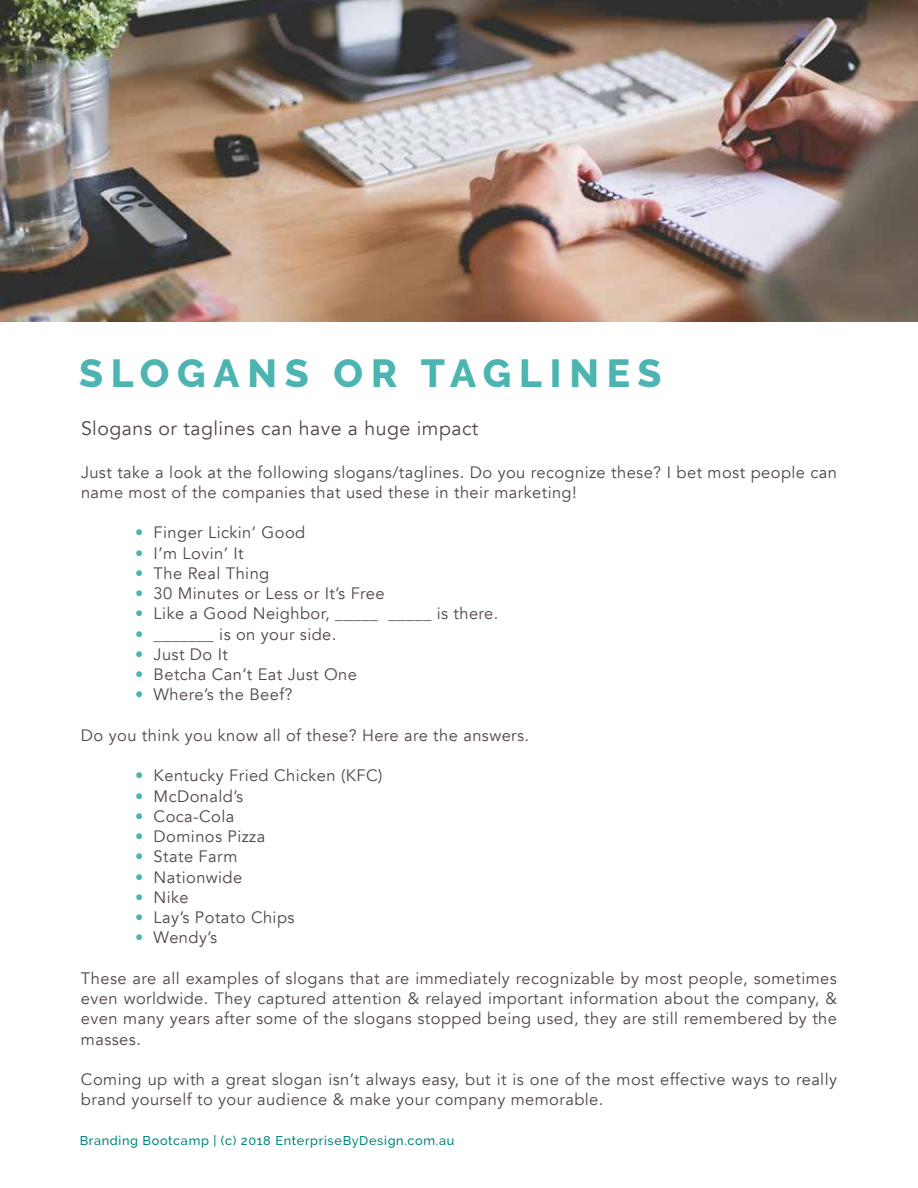
<style>
.page{position:relative;width:918px;height:1188px;background:#fff}
.page>*{position:absolute;margin:0;border:0;box-sizing:border-box;transform-origin:0 0}
.t1{font:800 39px "Raleway";letter-spacing:.2em;color:#4cb4b1}
.t2{font:19.5px "Avenir";letter-spacing:.025em;color:#514647}
.t3{font:16.5px/20.2px "Avenir";letter-spacing:.025em;color:#514647}
.t4{font:500 12.75px "Raleway";letter-spacing:.05em;color:#00867e}
.s1{color:#4cb4b1}
</style>
<div class="page">
<img style="left:0;top:0;width:918px;height:322px">
<h1 class="t1" style="left:79px;top:351px;width:584px">SLOGANS OR TAGLINES</h1>
<p class="t2" style="left:81px;top:417px;width:399px">Slogans or taglines can have a huge impact</p>
<p class="t3" style="left:81px;top:462px;width:758px">Just take a look at the following slogans/taglines. Do you recognize these? I bet most people can name most of the companies that used these in their marketing!</p>
<p class="t3" style="left:135px;top:523px;width:172px"><span class="s1">•</span> Finger Lickin’ Good</p>
<p class="t3" style="left:135px;top:543px;width:110px"><span class="s1">•</span> I’m Lovin’ It</p>
<p class="t3" style="left:135px;top:563px;width:136px"><span class="s1">•</span> The Real Thing</p>
<p class="t3" style="left:135px;top:584px;width:251px"><span class="s1">•</span> 30 Minutes or Less or It’s Free</p>
<p class="t3" style="left:135px;top:604px;width:365px"><span class="s1">•</span> Like a Good Neighbor, _____ _____ is there.</p>
<p class="t3" style="left:135px;top:624px;width:203px"><span class="s1">•</span> _______ is on your side.</p>
<p class="t3" style="left:135px;top:644px;width:95px"><span class="s1">•</span> Just Do It</p>
<p class="t3" style="left:135px;top:665px;width:224px"><span class="s1">•</span> Betcha Can’t Eat Just One</p>
<p class="t3" style="left:135px;top:685px;width:159px"><span class="s1">•</span> Where’s the Beef?</p>
<p class="t3" style="left:81px;top:725px;width:450px">Do you think you know all of these? Here are the answers.</p>
<p class="t3" style="left:135px;top:766px;width:249px"><span class="s1">•</span> Kentucky Fried Chicken (KFC)</p>
<p class="t3" style="left:135px;top:786px;width:110px"><span class="s1">•</span> McDonald’s</p>
<p class="t3" style="left:135px;top:806px;width:101px"><span class="s1">•</span> Coca-Cola</p>
<p class="t3" style="left:135px;top:827px;width:132px"><span class="s1">•</span> Dominos Pizza</p>
<p class="t3" style="left:135px;top:847px;width:104px"><span class="s1">•</span> State Farm</p>
<p class="t3" style="left:135px;top:867px;width:109px"><span class="s1">•</span> Nationwide</p>
<p class="t3" style="left:135px;top:887px;width:55px"><span class="s1">•</span> Nike</p>
<p class="t3" style="left:135px;top:908px;width:161px"><span class="s1">•</span> Lay’s Potato Chips</p>
<p class="t3" style="left:135px;top:928px;width:84px"><span class="s1">•</span> Wendy’s</p>
<p class="t3" style="left:81px;top:968px;width:758px;text-align:justify">These are all examples of slogans that are immediately recognizable by most people, sometimes even worldwide. They captured attention &amp; relayed important information about the company, &amp; even many years after some of the slogans stopped being used, they are still remembered by the masses.</p>
<p class="t3" style="left:81px;top:1070px;width:758px">Coming up with a great slogan isn’t always easy, but it is one of the most effective ways to really brand yourself to your audience &amp; make your company memorable.</p>
<p class="t4" style="left:80px;top:1133px;width:376px">Branding Bootcamp | (c) 2018 EnterpriseByDesign.com.au</p>
</div>
